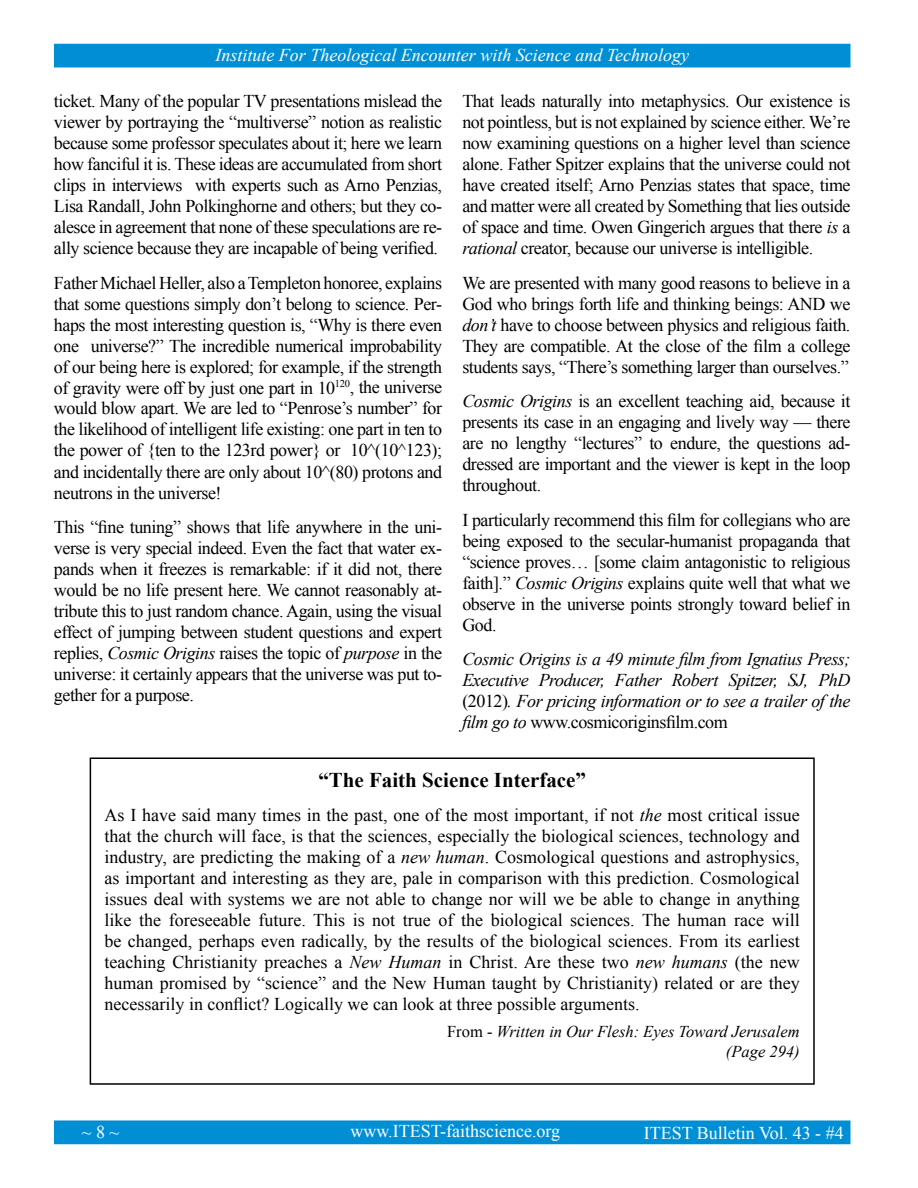
<style>
.page{position:relative;width:918px;height:1188px;background:#fff}
.page>*{position:absolute;margin:0;border:0;box-sizing:border-box;transform-origin:0 0}
.t1{font:700 21px "Times New Roman";color:#000}
.t2{font:18px/21px "Times New Roman";letter-spacing:-.025em;color:#000;text-align:justify}
.t3{font:italic 18px/21px "Times New Roman";letter-spacing:-.025em;color:#000;text-align:justify}
.t4{font:italic 18px "Times New Roman";color:#fff}
.t5{font:18px "Times New Roman";color:#fff}
.t6{font:italic 16.5px/19.5px "Times New Roman";color:#000;text-align:right}
.s1{font-style:italic}
.s2{font-style:normal}
</style>
<div class="page">
<div style="left:54px;top:1120px;width:796px;height:24px;background:#008fd5;border:2px solid #008fd5"></div>
<div style="left:54px;top:44px;width:796px;height:23px;background:#008fd5"></div>
<div style="left:90px;top:758px;width:725px;height:327px;border:2px solid #000"></div>
<p class="t4" style="left:215px;top:43px;width:475px">Institute For Theological Encounter with Science and Technology</p>
<p class="t2" style="left:54px;top:90px;width:390px">ticket. Many of the popular TV presentations mislead the viewer by portraying the “multiverse” notion as realistic because some professor speculates about it; here we learn how fanciful it is. These ideas are accumulated from short clips in interviews with experts such as Arno Penzias, Lisa Randall, John Polkinghorne and others; but they co&shy;alesce in agreement that none of these speculations are re&shy;ally science because they are incapable of being verified.</p>
<p class="t2" style="left:54px;top:272px;width:390px">Father Michael Heller, also a Templeton honoree, explains that some questions simply don’t belong to science. Per&shy;haps the most interesting question is, “Why is there even one universe?” The incredible numerical improbability of our being here is explored; for example, if the strength of gravity were off by just one part in 10<sup>120</sup>, the universe would blow apart. We are led to “Penrose’s number” for the likelihood of intelligent life existing: one part in ten to the power of {ten to the 123rd power} or 10^(10^123); and incidentally there are only about 10^(80) protons and neutrons in the universe!</p>
<p class="t2" style="left:54px;top:516px;width:390px">This “fine tuning” shows that life anywhere in the uni&shy;verse is very special indeed. Even the fact that water ex&shy;pands when it freezes is remarkable: if it did not, there would be no life present here. We cannot reasonably at&shy;tribute this to just random chance. Again, using the visual effect of jumping between student questions and expert replies, <span class="s1">Cosmic Origins</span> raises the topic of <span class="s1">purpose</span> in the universe: it certainly appears that the universe was put to&shy;gether for a purpose.</p>
<p class="t2" style="left:462px;top:90px;width:390px">That leads naturally into metaphysics. Our existence is not pointless, but is not explained by science either. We’re now examining questions on a higher level than science alone. Father Spitzer explains that the universe could not have created itself; Arno Penzias states that space, time and matter were all created by Something that lies outside of space and time. Owen Gingerich argues that there <span class="s1">is</span> a <span class="s1">rational</span> creator, because our universe is intelligible.</p>
<p class="t2" style="left:462px;top:272px;width:390px">We are presented with many good reasons to believe in a God who brings forth life and thinking beings: AND we <span class="s1">don’t</span> have to choose between physics and religious faith.<br>They are compatible. At the close of the film a college students says, “There’s something larger than ourselves.”</p>
<p class="t2" style="left:462px;top:390px;width:390px"><span class="s1">Cosmic Origins</span> is an excellent teaching aid, because it presents its case in an engaging and lively way — there are no lengthy “lectures” to endure, the questions ad&shy;dressed are important and the viewer is kept in the loop throughout.</p>
<p class="t2" style="left:462px;top:509px;width:390px">I particularly recommend this film for collegians who are being exposed to the secular-humanist propaganda that “science proves… [some claim antagonistic to religious faith].” <span class="s1">Cosmic Origins</span> explains quite well that what we observe in the universe points strongly toward belief in God.</p>
<p class="t3" style="left:462px;top:648px;width:390px">Cosmic Origins is a 49 minute film from Ignatius Press; Executive Producer, Father Robert Spitzer, SJ, PhD <span class="s2">(2012)</span>. For pricing information or to see a trailer of the film go to <span class="s2">www.cosmicoriginsfilm.com</span></p>
<p class="t1" style="left:318px;top:765px;width:269px">“The Faith Science Interface”</p>
<p class="t2" style="left:105px;top:804px;width:697px">As I have said many times in the past, one of the most important, if not <span class="s1">the</span> most critical issue that the church will face, is that the sciences, especially the biological sciences, technology and industry, are predicting the making of a <span class="s1">new human</span>. Cosmological questions and astrophysics, as important and interesting as they are, pale in comparison with this prediction. Cosmological issues deal with systems we are not able to change nor will we be able to change in anything like the foreseeable future. This is not true of the biological sciences. The human race will be changed, perhaps even radically, by the results of the biological sciences. From its earliest teaching Christianity preaches a <span class="s1">New Human</span> in Christ. Are these two <span class="s1">new humans</span> (the new human promised by “science” and the New Human taught by Christianity) related or are they necessarily in conflict? Logically we can look at three possible arguments.</p>
<p class="t6" style="left:447px;top:1022px;width:354px"><span class="s2">From</span> - Written in Our Flesh: Eyes Toward Jerusalem (Page 294)</p>
<p class="t5" style="left:82px;top:1120px;width:39px">~ 8 ~</p>
<p class="t5" style="left:350px;top:1119px;width:211px">www.ITEST-faithscience.org</p>
<p class="t5" style="left:644px;top:1120px;width:202px">ITEST Bulletin Vol. 43 - #4</p>
</div>
